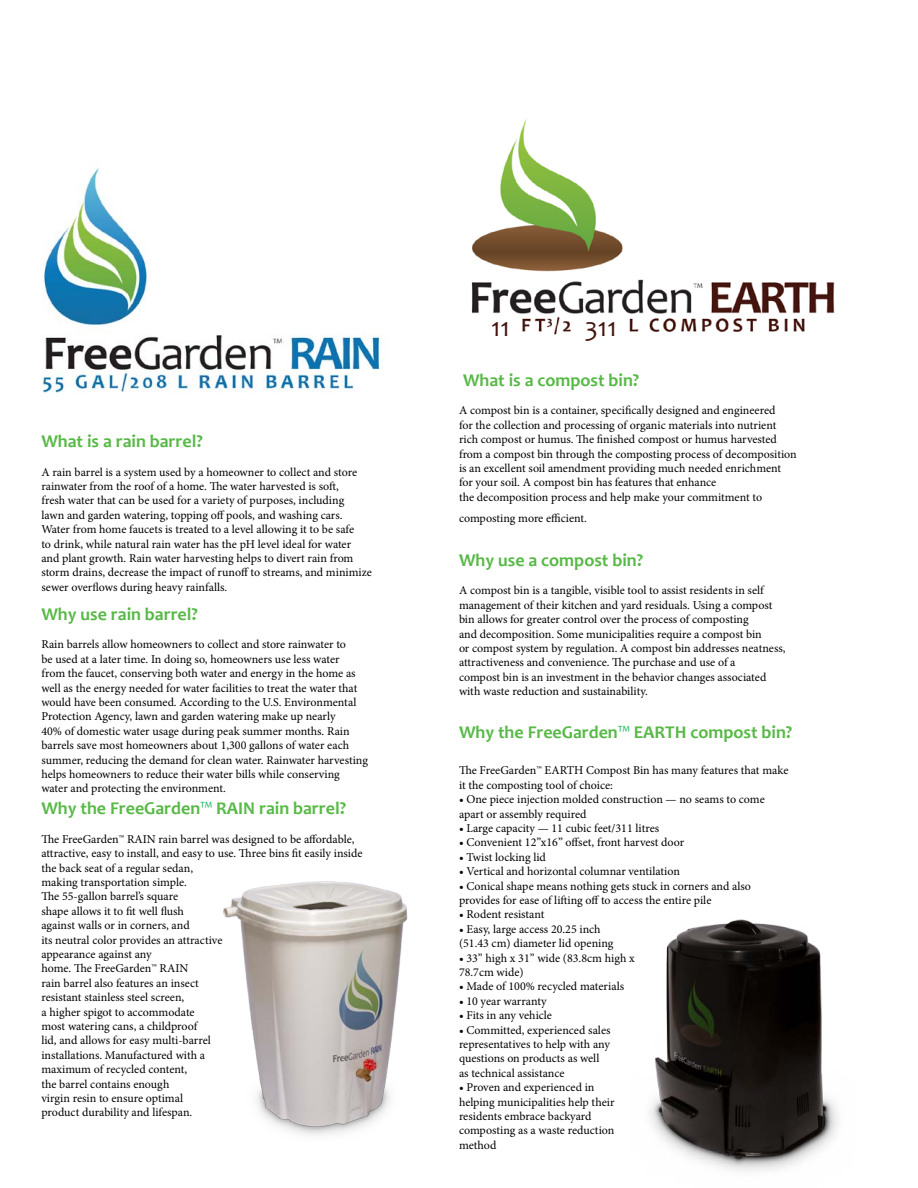
<style>
.page{position:relative;width:918px;height:1188px;background:#fff}
.page>*{position:absolute;margin:0;border:0;box-sizing:border-box;transform-origin:0 0}
.t1{font:27px "Candara";color:#44150f}
.t2{font:700 18px "Candara";color:#58b947}
.t3{font:12px/14.4px "Minion Pro";color:#000}
.s1{font-weight:400;color:#03af4b}
</style>
<div class="page">
<img style="left:42px;top:168px;width:338px;height:225px">
<img style="left:471px;top:119px;width:364px;height:216px">
<img style="left:650px;top:920px;width:188px;height:252px">
<img style="left:223px;top:882px;width:185px;height:254px">
<div style="left:468px;top:316px;width:50px;height:22px;background:#fff"></div>
<div style="left:573px;top:316px;width:51px;height:22px;background:#fff"></div>
<h2 class="t2" style="left:41px;top:430px;width:163px">What is a rain barrel?</h2>
<p class="t3" style="left:41px;top:465px;width:332px">A rain barrel is a system used by a homeowner to collect and store rainwater from the roof of a home. The water harvested is soft,<br>fresh water that can be used for a variety of purposes, including<br>lawn and garden watering, topping off pools, and washing cars.<br>Water from home faucets is treated to a level allowing it to be safe<br>to drink, while natural rain water has the pH level ideal for water and plant growth. Rain water harvesting helps to divert rain from storm drains, decrease the impact of runoff to streams, and minimize sewer overflows during heavy rainfalls.</p>
<h2 class="t2" style="left:41px;top:603px;width:158px">Why use rain barrel?</h2>
<p class="t3" style="left:41px;top:638px;width:328px">Rain barrels allow homeowners to collect and store rainwater to<br>be used at a later time. In doing so, homeowners use less water<br>from the faucet, conserving both water and energy in the home as well as the energy needed for water facilities to treat the water that would have been consumed. According to the U.S. Environmental Protection Agency, lawn and garden watering make up nearly<br>40% of domestic water usage during peak summer months. Rain barrels save most homeowners about 1,300 gallons of water each summer, reducing the demand for clean water. Rainwater harvesting helps homeowners to reduce their water bills while conserving water and protecting the environment.</p>
<h2 class="t2" style="left:41px;top:797px;width:306px">Why the FreeGarden<span class="s1">™</span> RAIN rain barrel?</h2>
<p class="t3" style="left:41px;top:832px;width:323px">The FreeGarden™ RAIN rain barrel was designed to be affordable, attractive, easy to install, and easy to use. Three bins fit easily inside the back seat of a regular sedan,<br>making transportation simple.<br>The 55-gallon barrel’s square<br>shape allows it to fit well flush<br>against walls or in corners, and<br>its neutral color provides an attractive<br>appearance against any<br>home. The FreeGarden™ RAIN<br>rain barrel also features an insect<br>resistant stainless steel screen,<br>a higher spigot to accommodate<br>most watering cans, a childproof<br>lid, and allows for easy multi-barrel<br>installations. Manufactured with a<br>maximum of recycled content,<br>the barrel contains enough<br>virgin resin to ensure optimal<br>product durability and lifespan.</p>
<h1 class="t1" style="left:491px;top:311px;width:20px">11</h1>
<h1 class="t1" style="left:585px;top:311px;width:34px">311</h1>
<h2 class="t2" style="left:463px;top:369px;width:178px">What is a compost bin?</h2>
<p class="t3" style="left:459px;top:404px;width:339px">A compost bin is a container, specifically designed and engineered<br>for the collection and processing of organic materials into nutrient rich compost or humus. The finished compost or humus harvested from a compost bin through the composting process of decomposition is an excellent soil amendment providing much needed enrichment for your soil. A compost bin has features that enhance<br>the decomposition process and help make your commitment to</p>
<p class="t3" style="left:459px;top:512px;width:129px">composting more efficient.</p>
<h2 class="t2" style="left:459px;top:549px;width:186px">Why use a compost bin?</h2>
<p class="t3" style="left:459px;top:584px;width:328px">A compost bin is a tangible, visible tool to assist residents in self management of their kitchen and yard residuals. Using a compost bin allows for greater control over the process of composting<br>and decomposition. Some municipalities require a compost bin<br>or compost system by regulation. A compost bin addresses neatness, attractiveness and convenience. The purchase and use of a<br>compost bin is an investment in the behavior changes associated with waste reduction and sustainability.</p>
<h2 class="t2" style="left:459px;top:722px;width:335px">Why the FreeGarden<span class="s1">™</span> EARTH compost bin?</h2>
<p class="t3" style="left:459px;top:764px;width:331px">The FreeGarden™ EARTH Compost Bin has many features that make it the composting tool of choice:</p>
<p class="t3" style="left:459px;top:792px;width:307px">• One piece injection molded construction — no seams to come apart or assembly required</p>
<p class="t3" style="left:459px;top:821px;width:202px">• Large capacity — 11 cubic feet/311 litres</p>
<p class="t3" style="left:459px;top:836px;width:227px">• Convenient 12”x16” offset, front harvest door</p>
<p class="t3" style="left:459px;top:850px;width:88px">• Twist locking lid</p>
<p class="t3" style="left:459px;top:864px;width:223px">• Vertical and horizontal columnar ventilation</p>
<p class="t3" style="left:459px;top:879px;width:294px">• Conical shape means nothing gets stuck in corners and also provides for ease of lifting off to access the entire pile</p>
<p class="t3" style="left:459px;top:908px;width:87px">• Rodent resistant</p>
<p class="t3" style="left:459px;top:922px;width:156px">• Easy, large access 20.25 inch (51.43 cm) diameter lid opening</p>
<p class="t3" style="left:459px;top:951px;width:177px">• 33” high x 31” wide (83.8cm high x<br>78.7cm wide)</p>
<p class="t3" style="left:459px;top:980px;width:167px">• Made of 100% recycled materials</p>
<p class="t3" style="left:459px;top:994px;width:89px">• 10 year warranty</p>
<p class="t3" style="left:459px;top:1008px;width:95px">• Fits in any vehicle</p>
<p class="t3" style="left:459px;top:1023px;width:153px">• Committed, experienced sales representatives to help with any questions on products as well as technical assistance</p>
<p class="t3" style="left:459px;top:1080px;width:157px">• Proven and experienced in helping municipalities help their residents embrace backyard composting as a waste reduction method</p>
</div>
